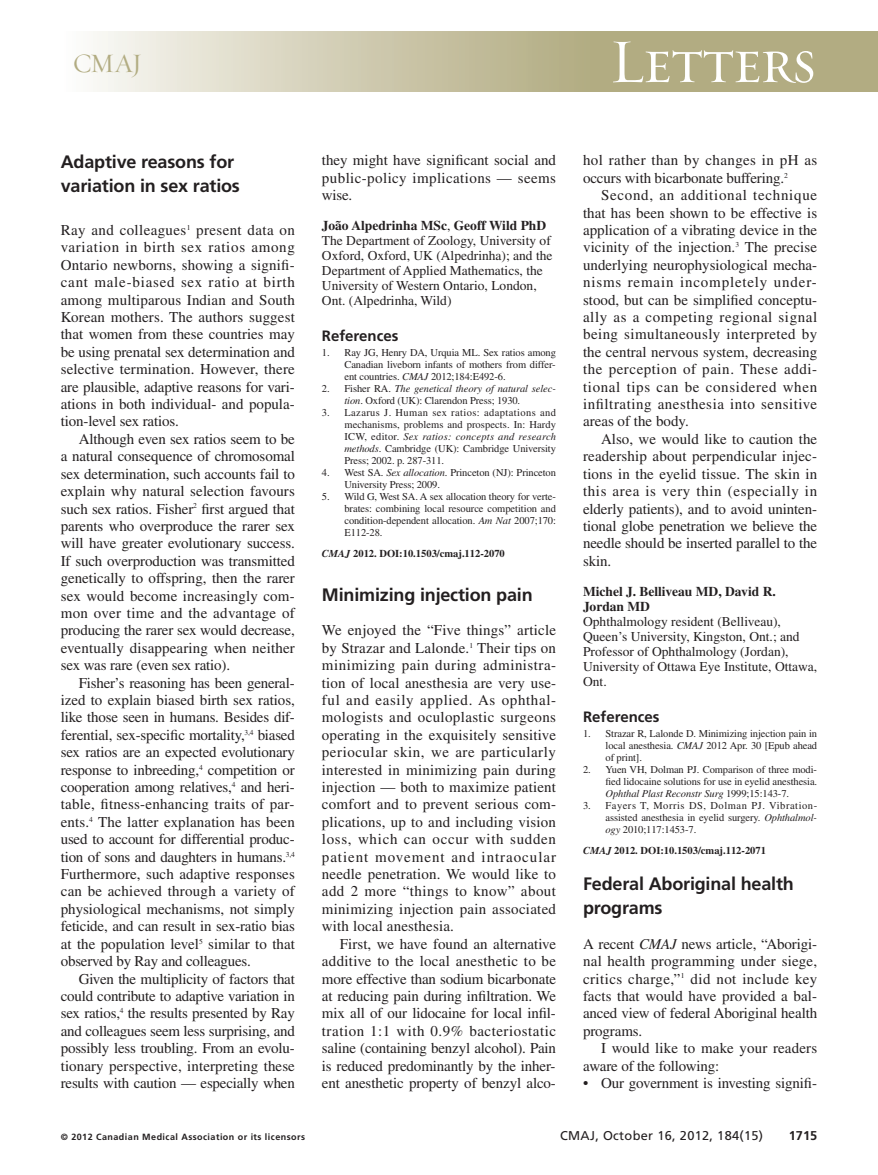
<style>
.page{position:relative;width:878px;height:1175px;background:#fff}
.page>*{position:absolute;margin:0;border:0;box-sizing:border-box;transform-origin:0 0}
.t1{font:63px "Requiem Display HTF Small Caps";letter-spacing:-.03em;color:#fff}
.t2{font:27px "Requiem Display HTF Roman";color:#b2ac82}
.t3{font:700 18px/24px "Frutiger LT Std";letter-spacing:-.01em;color:#231f20}
.t4{font:15px/17.4px "Times LT Std";letter-spacing:-.01em;color:#231f20;text-align:justify}
.t5{font:700 15px "Frutiger LT Std";color:#231f20}
.t6{font:13.5px/15px "Times LT Std";color:#231f20}
.t7{font:700 13.5px/15px "Times LT Std";color:#231f20}
.t8{font:12.75px "Frutiger LT Std";letter-spacing:.025em;color:#231f20}
.t9{font:700 12.75px "Frutiger LT Std";color:#231f20}
.t10{font:10.5px/12px "Times LT Std";letter-spacing:-.01em;color:#231f20;text-align:justify}
.t11{font:700 10.5px "Times LT Std";color:#231f20}
.t12{font:700 9px "Frutiger LT Std";letter-spacing:.05em;color:#231f20}
.s1{font-weight:700}
.s2{font-style:italic}
</style>
<div class="page">
<div style="left:569px;top:32px;width:309px;height:60px;background:#b2ac82"></div>
<div style="left:61px;top:32px;width:529px;height:60px;background:linear-gradient(to right,#fcfbf9,#b0a97e)"></div>
<h2 class="t2" style="left:73px;top:47px;width:71px">CMAJ</h2>
<h1 class="t1" style="left:609px;top:23px;width:208px">Letters</h1>
<p class="t3" style="left:61px;top:151px;width:181px">Adaptive reasons for variation in sex ratios</p>
<p class="t4" style="left:61px;top:223px;width:236px">Ray and colleagues<sup>1</sup> present data on variation in birth sex ratios among Ontario newborns, showing a signifi&shy;cant male-biased sex ratio at birth among multiparous Indian and South Korean mothers. The authors suggest that women from these countries may be using prenatal sex determination and selective termination. However, there are plausible, adaptive reasons for vari&shy;ations in both individual- and popula&shy;tion-level sex ratios.</p>
<p class="t4" style="left:61px;top:432px;width:236px;text-indent:18px">Although even sex ratios seem to be a natural consequence of chromosomal sex determination, such accounts fail to explain why natural selection favours such sex ratios. Fisher<sup>2</sup> first argued that parents who overproduce the rarer sex will have greater evolutionary success.<br>If such overproduction was transmitted genetically to offspring, then the rarer sex would become increasingly com&shy;mon over time and the advantage of producing the rarer sex would decrease, eventually disappearing when neither sex was rare (even sex ratio).</p>
<p class="t4" style="left:61px;top:675px;width:236px;text-indent:18px">Fisher’s reasoning has been general&shy;ized to explain biased birth sex ratios, like those seen in humans. Besides dif&shy;ferential, sex-specific mortality,<sup>3,4</sup> biased sex ratios are an expected evolutionary response to inbreeding,<sup>4</sup> competition or cooperation among relatives,<sup>4</sup> and heri&shy;table, fitness-enhancing traits of par&shy;ents.<sup>4</sup> The latter explanation has been used to account for differential produc&shy;tion of sons and daughters in humans.<sup>3,4<br></sup>Furthermore, such adaptive responses can be achieved through a variety of physiological mechanisms, not simply feticide, and can result in sex-ratio bias at the population level<sup>5</sup> similar to that observed by Ray and colleagues.</p>
<p class="t4" style="left:61px;top:971px;width:236px;text-indent:18px">Given the multiplicity of factors that could contribute to adaptive variation in sex ratios,<sup>4</sup> the results presented by Ray and colleagues seem less surprising, and possibly less troubling. From an evolu&shy;tionary perspective, interpreting these results with caution — especially when</p>
<p class="t4" style="left:322px;top:153px;width:236px">they might have significant social and public-policy implications — seems wise.</p>
<p class="t6" style="left:322px;top:219px;width:232px"><span class="s1">João Alpedrinha MSc</span>, <span class="s1">Geoff Wild PhD </span>The Department of Zoology, University of Oxford, Oxford, UK (Alpedrinha); and the Department of Applied Mathematics, the University of Western Ontario, London, Ont. (Alpedrinha, Wild)</p>
<p class="t5" style="left:322px;top:330px;width:78px">References</p>
<p class="t10" style="left:344px;top:348px;width:213px;text-indent:-23px">1. Ray JG, Henry DA, Urquia ML. Sex ratios among Canadian liveborn infants of mothers from differ&shy;ent countries. <span class="s2">CMAJ</span> 2012;184:E492-6.</p>
<p class="t10" style="left:344px;top:384px;width:213px;text-indent:-23px">2. Fisher RA. <span class="s2">The genetical theory of natural selec&shy;tion</span>. Oxford (UK): Clarendon Press; 1930.</p>
<p class="t10" style="left:344px;top:408px;width:213px;text-indent:-22px">3. Lazarus J. Human sex ratios: adaptations and mechanisms, problems and prospects. In: Hardy ICW, editor. <span class="s2">Sex ratios: concepts and research methods</span>. Cambridge (UK): Cambridge University Press; 2002. p. 287-311.</p>
<p class="t10" style="left:344px;top:468px;width:213px;text-indent:-23px">4. West SA. <span class="s2">Sex allocation</span>. Princeton (NJ): Princeton<br>University Press; 2009.</p>
<p class="t10" style="left:344px;top:492px;width:213px;text-indent:-22px">5. Wild G, West SA. A sex allocation theory for verte&shy;brates: combining local resource competition and condition-dependent allocation. <span class="s2">Am Nat</span> 2007;170:<br>E112-28.</p>
<p class="t11" style="left:322px;top:550px;width:184px"><span class="s2">CMAJ</span> 2012. DOI:10.1503/cmaj.112-2070</p>
<p class="t3" style="left:322px;top:583px;width:212px">Minimizing injection pain</p>
<p class="t4" style="left:322px;top:623px;width:236px">We enjoyed the “Five things” article by Strazar and Lalonde.<sup>1</sup> Their tips on minimizing pain during administra&shy;tion of local anesthesia are very use&shy;ful and easily applied. As ophthal&shy;mologists and oculoplastic surgeons operating in the exquisitely sensitive periocular skin, we are particularly interested in minimizing pain during injection — both to maximize patient comfort and to prevent serious com&shy;plications, up to and including vision loss, which can occur with sudden patient movement and intraocular needle penetration. We would like to add 2 more “things to know” about minimizing injection pain associated with local anesthesia.</p>
<p class="t4" style="left:322px;top:936px;width:236px;text-indent:18px">First, we have found an alternative additive to the local anesthetic to be more effective than sodium bicarbonate at reducing pain during infiltration. We mix all of our lidocaine for local infil&shy;tration 1:1 with 0.9% bacteriostatic saline (containing benzyl alcohol). Pain is reduced predominantly by the inher&shy;ent anesthetic property of benzyl alco-</p>
<p class="t4" style="left:583px;top:153px;width:236px">hol rather than by changes in pH as occurs with bicarbonate buffering.<sup>2</sup></p>
<p class="t4" style="left:583px;top:188px;width:236px;text-indent:18px">Second, an additional technique that has been shown to be effective is application of a vibrating device in the vicinity of the injection.<sup>3</sup> The precise underlying neurophysiological mecha&shy;nisms remain incompletely under&shy;stood, but can be simplified conceptu&shy;ally as a competing regional signal being simultaneously interpreted by the central nervous system, decreasing the perception of pain. These addi&shy;tional tips can be considered when infiltrating anesthesia into sensitive areas of the body.</p>
<p class="t4" style="left:583px;top:432px;width:236px;text-indent:18px">Also, we would like to caution the readership about perpendicular injec&shy;tions in the eyelid tissue. The skin in this area is very thin (especially in elderly patients), and to avoid uninten&shy;tional globe penetration we believe the needle should be inserted parallel to the skin.</p>
<p class="t7" style="left:583px;top:585px;width:194px">Michel J. Belliveau MD, David R.<br>Jordan MD</p>
<p class="t6" style="left:583px;top:615px;width:235px">Ophthalmology resident (Belliveau), Queen’s University, Kingston, Ont.; and Professor of Ophthalmology (Jordan), University of Ottawa Eye Institute, Ottawa, Ont.</p>
<p class="t5" style="left:583px;top:710px;width:78px">References</p>
<p class="t10" style="left:605px;top:728px;width:213px;text-indent:-23px">1. Strazar R, Lalonde D. Minimizing injection pain in local anesthesia. <span class="s2">CMAJ</span> 2012 Apr. 30 [Epub ahead of print].</p>
<p class="t10" style="left:605px;top:764px;width:213px;text-indent:-23px">2. Yuen VH, Dolman PJ. Comparison of three modi&shy;fied lidocaine solutions for use in eyelid anesthesia.<br><span class="s2">Ophthal Plast Reconstr Surg</span> 1999;15:143-7.</p>
<p class="t10" style="left:605px;top:800px;width:213px;text-indent:-22px">3. Fayers T, Morris DS, Dolman PJ. Vibration&shy;assisted anesthesia in eyelid surgery. <span class="s2">Ophthalmol&shy;ogy</span> 2010;117:1453-7.</p>
<p class="t11" style="left:583px;top:846px;width:184px"><span class="s2">CMAJ</span> 2012. DOI:10.1503/cmaj.112-2071</p>
<p class="t3" style="left:583px;top:873px;width:212px">Federal Aboriginal health programs</p>
<p class="t4" style="left:583px;top:936px;width:236px">A recent <span class="s2">CMAJ</span> news article, “Aborigi&shy;nal health programming under siege, critics charge,”<sup>1</sup> did not include key facts that would have provided a bal&shy;anced view of federal Aboriginal health programs.</p>
<p class="t4" style="left:583px;top:1041px;width:236px;text-indent:18px">I would like to make your readers aware of the following:</p>
<p class="t4" style="left:583px;top:1075px;width:235px">• Our government is investing signifi-</p>
<p class="t12" style="left:61px;top:1132px;width:246px">© 2012 Canadian Medical Association or its licensors</p>
<p class="t8" style="left:560px;top:1130px;width:205px">CMAJ, October 16, 2012, 184(15)</p>
<p class="t9" style="left:788px;top:1130px;width:30px">1715</p>
</div>
